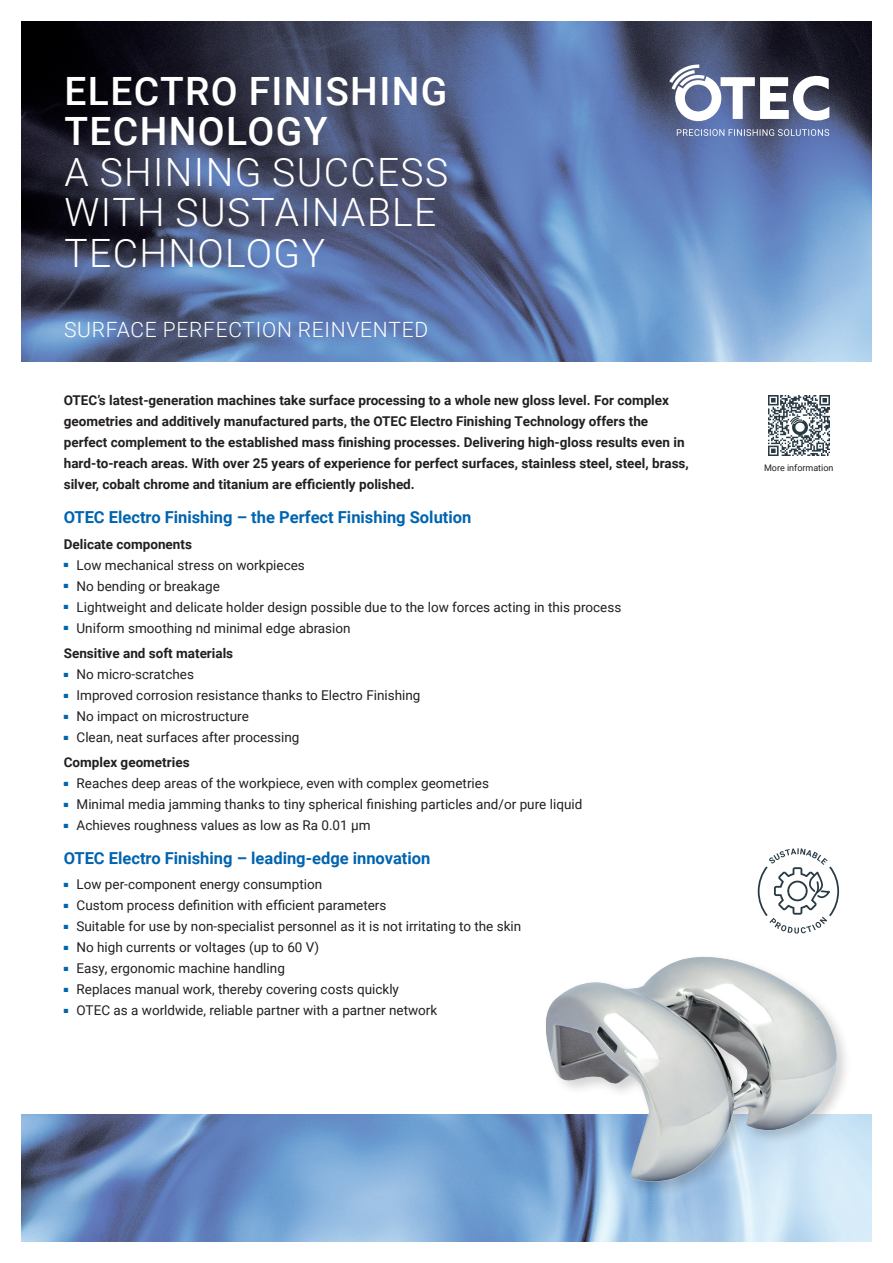
<style>
.page{position:relative;width:893px;height:1263px;background:#fff}
.page>*{position:absolute;margin:0;border:0;box-sizing:border-box;transform-origin:0 0}
.t1{font:300 39px/40.5px "Roboto";letter-spacing:.035em;color:#fff}
.t2{font:500 39px/40.5px "Roboto";letter-spacing:.035em;color:#fff}
.t3{font:300 21px "Roboto";letter-spacing:.035em;color:#fff}
.t4{font:700 16.5px "Roboto";color:#0164b0}
.t5{font:13.5px/25.2px "Roboto";color:#231f20}
.t6{font:700 13.5px/21px "Roboto";color:#231f20}
.t7{font:9px "Roboto";color:#231f20}
.s1{font-weight:700}
</style>
<div class="page">
<img style="left:21px;top:21px;width:851px;height:340px">
<img style="left:768px;top:395px;width:61px;height:61px">
<svg style="left:758px;top:848px;width:81px;height:82px"></svg>
<img style="left:21px;top:1114px;width:851px;height:128px">
<img style="left:526px;top:930px;width:331px;height:275px">
<svg style="left:669px;top:65px;width:160px;height:71px"></svg>
<h1 class="t2" style="left:64px;top:69px;width:384px">ELECTRO FINISHING<br>TECHNOLOGY</h1>
<h1 class="t1" style="left:64px;top:150px;width:385px">A SHINING SUCCESS<br>WITH SUSTAINABLE<br>TECHNOLOGY</h1>
<h2 class="t3" style="left:64px;top:314px;width:366px">SURFACE PERFECTION REINVENTED</h2>
<p class="t6" style="left:64px;top:390px;width:627px">OTEC’s latest-generation machines take surface processing to a whole new gloss level. For complex geometries and additively manufactured parts, the OTEC Electro Finishing Technology offers the perfect complement to the established mass finishing processes. Delivering high-gloss results even in hard-to-reach areas. With over 25 years of experience for perfect surfaces, stainless steel, steel, brass, silver, cobalt chrome and titanium are efficiently polished.</p>
<p class="t4" style="left:64px;top:506px;width:409px">OTEC Electro Finishing – the Perfect Finishing Solution</p>
<p class="t6" style="left:64px;top:533px;width:130px">Delicate components</p>
<p class="t5" style="left:64px;top:552px;width:243px"><sup>■</sup> Low mechanical stress on workpieces</p>
<p class="t5" style="left:64px;top:573px;width:158px"><sup>■</sup> No bending or breakage</p>
<p class="t5" style="left:64px;top:594px;width:559px"><sup>■</sup> Lightweight and delicate holder design possible due to the low forces acting in this process</p>
<p class="t5" style="left:64px;top:615px;width:288px"><sup>■</sup> Uniform smoothing nd minimal edge abrasion<br><span class="s1">Sensitive and soft materials</span></p>
<p class="t5" style="left:64px;top:661px;width:132px"><sup>■</sup> No micro-scratches</p>
<p class="t5" style="left:64px;top:682px;width:358px"><sup>■</sup> Improved corrosion resistance thanks to Electro Finishing</p>
<p class="t5" style="left:64px;top:703px;width:187px"><sup>■</sup> No impact on microstructure</p>
<p class="t5" style="left:64px;top:724px;width:237px"><sup>■</sup> Clean, neat surfaces after processing<br><span class="s1">Complex geometries</span></p>
<p class="t5" style="left:64px;top:770px;width:427px"><sup>■</sup> Reaches deep areas of the workpiece, even with complex geometries</p>
<p class="t5" style="left:64px;top:791px;width:520px"><sup>■</sup> Minimal media jamming thanks to tiny spherical finishing particles and/or pure liquid</p>
<p class="t5" style="left:64px;top:812px;width:308px"><sup>■</sup> Achieves roughness values as low as Ra 0.01 µm</p>
<p class="t4" style="left:64px;top:847px;width:368px">OTEC Electro Finishing – leading-edge innovation</p>
<p class="t5" style="left:64px;top:871px;width:260px"><sup>■</sup> Low per-component energy consumption</p>
<p class="t5" style="left:64px;top:892px;width:324px"><sup>■</sup> Custom process definition with efficient parameters</p>
<p class="t5" style="left:64px;top:913px;width:459px"><sup>■</sup> Suitable for use by non-specialist personnel as it is not irritating to the skin</p>
<p class="t5" style="left:64px;top:934px;width:257px"><sup>■</sup> No high currents or voltages (up to 60 V)</p>
<p class="t5" style="left:64px;top:955px;width:223px"><sup>■</sup> Easy, ergonomic machine handling</p>
<p class="t5" style="left:64px;top:976px;width:337px"><sup>■</sup> Replaces manual work, thereby covering costs quickly</p>
<p class="t5" style="left:64px;top:997px;width:375px"><sup>■</sup> OTEC as a worldwide, reliable partner with a partner network</p>
<p class="t7" style="left:764px;top:461px;width:71px">More information</p>
</div>
